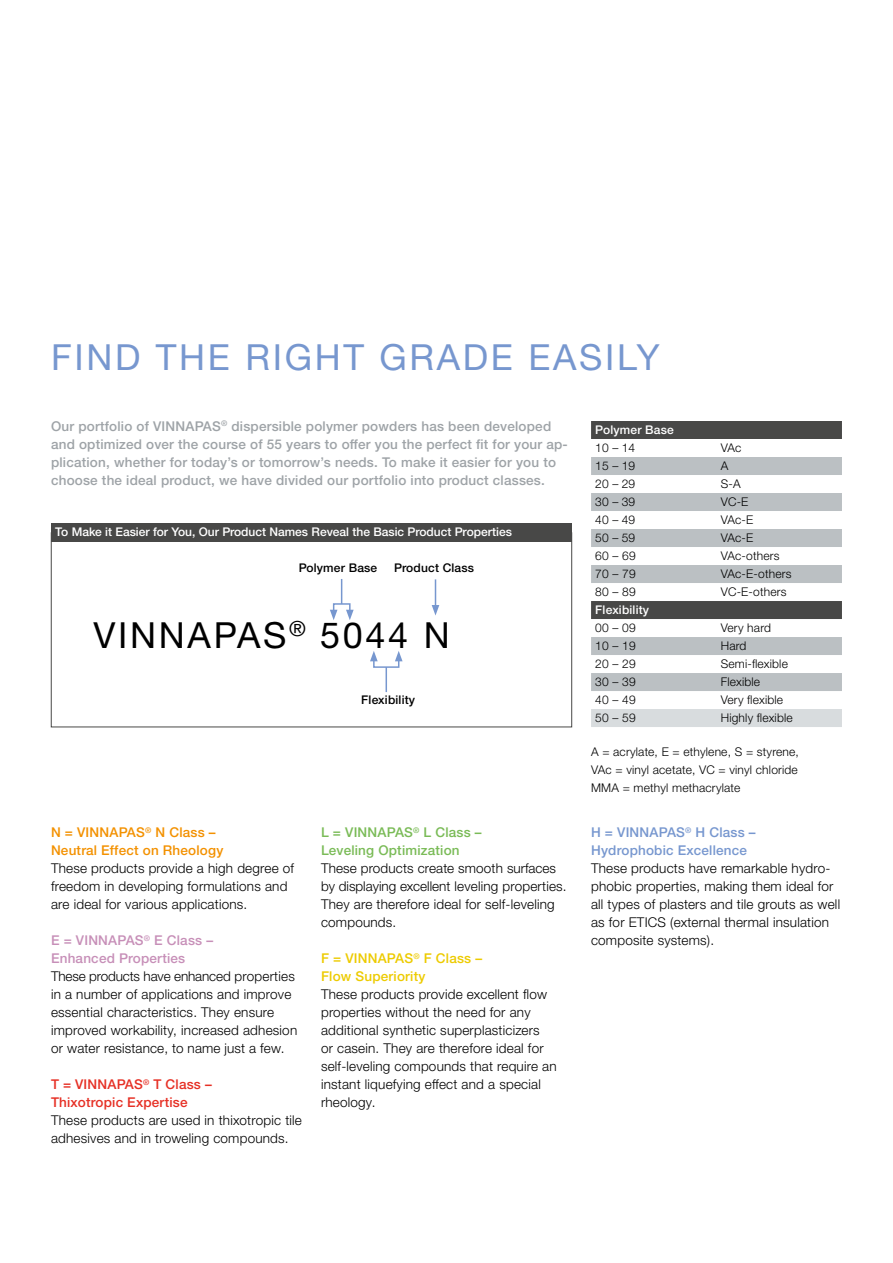
<style>
.page{position:relative;width:893px;height:1263px;background:#fff}
.page>*{position:absolute;margin:0;border:0;box-sizing:border-box;transform-origin:0 0}
.t1{font:36px "Neue Helveticafor WACKER 55";letter-spacing:.075em;color:#7797cf}
.t2{font:36px "Neue Helveticafor WACKER 55";letter-spacing:.075em;color:#000}
.t3{font:13.5px/18px "Neue Helveticafor WACKER 45";letter-spacing:.015em;color:#000}
.t4{font:13.5px/18px "Neue Helveticafor WACKER 65";letter-spacing:.015em;color:#9ea3a7}
.t5{font:13.5px/18px "Neue Helveticafor WACKER 65";letter-spacing:.015em;color:#f39100}
.t6{font:13.5px/18px "Neue Helveticafor WACKER 65";letter-spacing:.015em;color:#7797cf}
.t7{font:13.5px/18px "Neue Helveticafor WACKER 65";letter-spacing:.015em;color:#e63025}
.t8{font:13.5px/18px "Neue Helveticafor WACKER 65";letter-spacing:.015em;color:#7abb57}
.t9{font:13.5px/18px "Neue Helveticafor WACKER 65";letter-spacing:.015em;color:#c78fb8}
.t10{font:13.5px/18px "Neue Helveticafor WACKER 65";letter-spacing:.015em;color:#edcb00}
.t11{font:12px/18px "Neue Helveticafor WACKER 45";letter-spacing:.015em;color:#000;text-align:justify}
.t12{font:12px "Neue Helveticafor WACKER 65";color:#fff}
.t13{font:12px "Neue Helveticafor WACKER 65";letter-spacing:.015em;color:#000}
</style>
<div class="page">
<hr style="left:892px;top:842px;width:1px;height:421px;background:#484847">
<div style="left:591px;top:421px;width:251px;height:18px;background:#484847"></div>
<svg style="left:591px;top:457px;width:251px;height:234px;fill:#bbc0c3"></svg>
<div style="left:591px;top:709px;width:251px;height:18px;background:#d8dcde"></div>
<svg style="left:341px;top:579px;width:1px;height:24px"></svg>
<svg style="left:386px;top:668px;width:1px;height:24px"></svg>
<div style="left:333px;top:603px;width:18px;height:10px;border:2px solid #7797cf"></div>
<svg style="left:330px;top:610px;width:7px;height:10px"></svg>
<svg style="left:346px;top:610px;width:8px;height:10px"></svg>
<div style="left:373px;top:658px;width:26px;height:10px;border:2px solid #7797cf"></div>
<svg style="left:370px;top:651px;width:8px;height:10px"></svg>
<svg style="left:395px;top:651px;width:8px;height:10px"></svg>
<svg style="left:432px;top:579px;width:7px;height:36px"></svg>
<div style="left:51px;top:523px;width:521px;height:18px;background:#484847"></div>
<h1 class="t1" style="left:51px;top:335px;width:610px">FIND THE RIGHT GRADE EASILY</h1>
<p class="t4" style="left:51px;top:417px;width:518px">Our portfolio of VINNAPAS<sup>®</sup> dispersible polymer powders has been developed and optimized over the course of 55 years to offer you the perfect fit for your ap&shy;plication, whether for today’s or tomorrow’s needs. To make it easier for you to choose the ideal product, we have divided our portfolio into product classes.</p>
<p class="t12" style="left:55px;top:525px;width:458px">To Make it Easier for You, Our Product Names Reveal the Basic Product Properties</p>
<p class="t13" style="left:299px;top:561px;width:80px">Polymer Base</p>
<p class="t13" style="left:394px;top:561px;width:82px">Product Class</p>
<h1 class="t2" style="left:94px;top:613px;width:358px">VINNAPAS<sup>®</sup> 5044 N</h1>
<p class="t13" style="left:361px;top:692px;width:55px">Flexibility</p>
<p class="t5" style="left:51px;top:824px;width:174px">N = VINNAPAS<sup>®</sup> N Class –<br>Neutral Effect on Rheology</p>
<p class="t3" style="left:51px;top:859px;width:245px">These products provide a high degree of freedom in developing formulations and are ideal for various applications.</p>
<p class="t9" style="left:51px;top:932px;width:164px">E = VINNAPAS<sup>®</sup> E Class –<br>Enhanced Properties</p>
<p class="t3" style="left:51px;top:967px;width:248px">These products have enhanced properties in a number of applications and improve essential characteristics. They ensure improved workability, increased adhesion or water resistance, to name just a few.</p>
<p class="t7" style="left:51px;top:1076px;width:162px">T = VINNAPAS<sup>®</sup> T Class –<br>Thixotropic Expertise</p>
<p class="t3" style="left:51px;top:1111px;width:252px">These products are used in thixotropic tile adhesives and in troweling compounds.</p>
<p class="t8" style="left:321px;top:824px;width:162px">L = VINNAPAS<sup>®</sup> L Class –<br>Leveling Optimization</p>
<p class="t3" style="left:321px;top:859px;width:247px">These products create smooth surfaces by displaying excellent leveling properties.<br>They are therefore ideal for self-leveling compounds.</p>
<p class="t10" style="left:321px;top:950px;width:163px">F = VINNAPAS<sup>®</sup> F Class –<br>Flow Superiority</p>
<p class="t3" style="left:321px;top:985px;width:237px">These products provide excellent flow properties without the need for any additional synthetic superplasticizers<br>or casein. They are therefore ideal for self-leveling compounds that require an instant liquefying effect and a special rheology.</p>
<p class="t12" style="left:595px;top:423px;width:80px">Polymer Base</p>
<p class="t11" style="left:595px;top:439px;width:41px">10 – 14</p>
<p class="t11" style="left:721px;top:439px;width:22px">VAc</p>
<p class="t11" style="left:595px;top:457px;width:41px">15 – 19</p>
<p class="t11" style="left:721px;top:457px;width:9px">A</p>
<p class="t11" style="left:595px;top:475px;width:41px">20 – 29</p>
<p class="t11" style="left:721px;top:475px;width:21px">S-A</p>
<p class="t11" style="left:595px;top:493px;width:41px">30 – 39</p>
<p class="t11" style="left:721px;top:493px;width:29px">VC-E</p>
<p class="t11" style="left:595px;top:511px;width:41px">40 – 49</p>
<p class="t11" style="left:721px;top:511px;width:34px">VAc-E</p>
<p class="t11" style="left:595px;top:529px;width:41px">50 – 59</p>
<p class="t11" style="left:721px;top:529px;width:34px">VAc-E</p>
<p class="t11" style="left:595px;top:547px;width:42px">60 – 69</p>
<p class="t11" style="left:721px;top:547px;width:60px">VAc-others</p>
<p class="t11" style="left:595px;top:565px;width:42px">70 – 79</p>
<p class="t11" style="left:721px;top:565px;width:72px">VAc-E-others</p>
<p class="t11" style="left:595px;top:583px;width:42px">80 – 89</p>
<p class="t11" style="left:721px;top:583px;width:67px">VC-E-others</p>
<p class="t12" style="left:595px;top:603px;width:55px">Flexibility</p>
<p class="t11" style="left:595px;top:619px;width:42px">00 – 09</p>
<p class="t11" style="left:721px;top:619px;width:52px">Very hard</p>
<p class="t11" style="left:595px;top:637px;width:42px">10 – 19</p>
<p class="t11" style="left:721px;top:637px;width:27px">Hard</p>
<p class="t11" style="left:595px;top:655px;width:42px">20 – 29</p>
<p class="t11" style="left:721px;top:655px;width:69px">Semi-flexible</p>
<p class="t11" style="left:595px;top:673px;width:42px">30 – 39</p>
<p class="t11" style="left:721px;top:673px;width:41px">Flexible</p>
<p class="t11" style="left:595px;top:691px;width:42px">40 – 49</p>
<p class="t11" style="left:721px;top:691px;width:64px">Very flexible</p>
<p class="t11" style="left:595px;top:709px;width:42px">50 – 59</p>
<p class="t11" style="left:721px;top:709px;width:73px">Highly flexible</p>
<p class="t11" style="left:591px;top:742px;width:209px">A = acrylate, E = ethylene, S = styrene, VAc = vinyl acetate, VC = vinyl chloride MMA = methyl methacrylate</p>
<p class="t6" style="left:591px;top:824px;width:166px">H = VINNAPAS<sup>®</sup> H Class –<br>Hydrophobic Excellence</p>
<p class="t3" style="left:591px;top:859px;width:251px">These products have remarkable hydro&shy;phobic properties, making them ideal for all types of plasters and tile grouts as well as for ETICS (external thermal insulation composite systems).</p>
</div>
